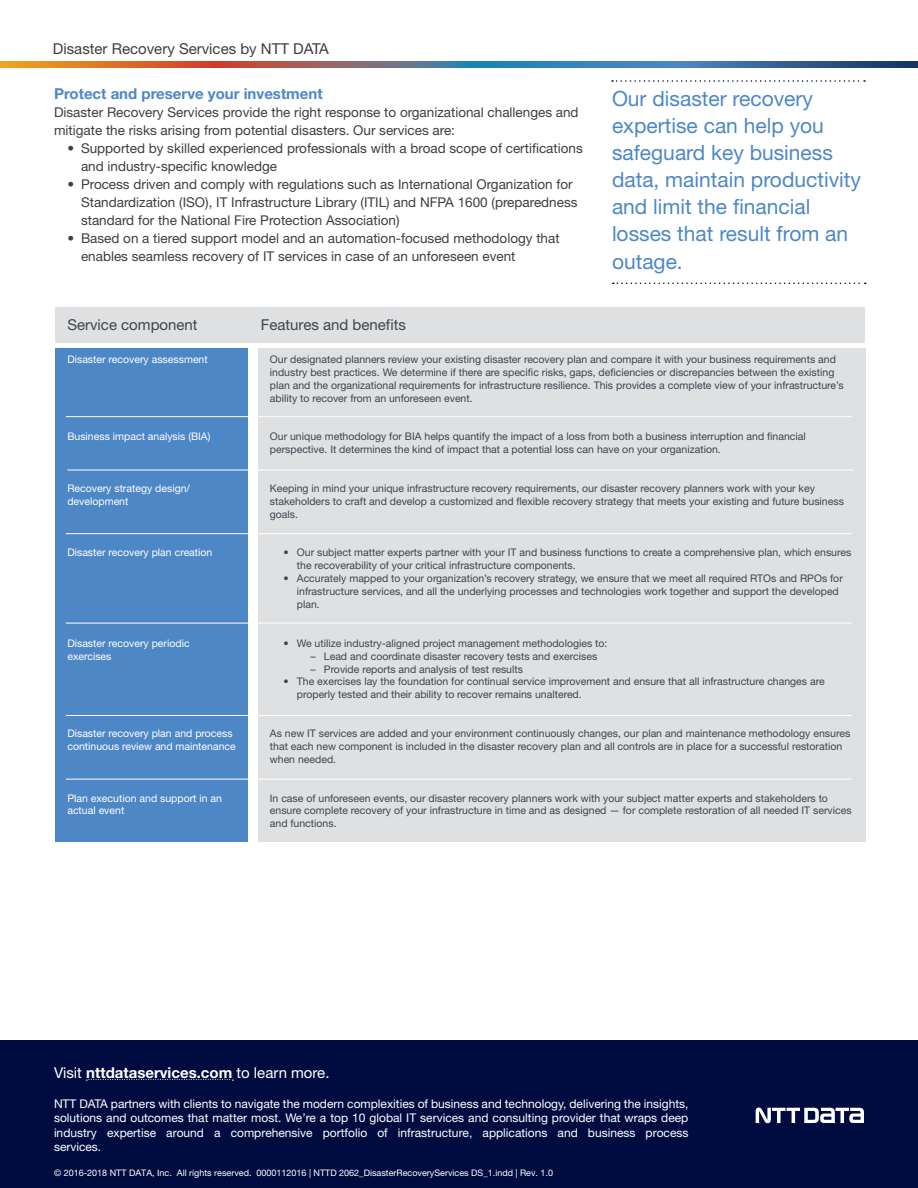
<style>
.page{position:relative;width:918px;height:1188px;background:#fff}
.page>*{position:absolute;margin:0;border:0;box-sizing:border-box;transform-origin:0 0}
.t1{font:21px/27px "Helvetica Neue LT Std";color:#4d87c6}
.t2{font:700 15px "Helvetica Neue LT Std";color:#fff}
.DATA_-_Section_Headl{font:15px "Helvetica Neue LT Std";color:#3e444f}
.t3{font:15px "Helvetica Neue LT Std";color:#3e3e3f}
.Body_Heading{font:700 15px "Helvetica Neue LT Std";color:#4d87c6}
.Body_Copy{font:13.5px/18px "Helvetica Neue LT Std";color:#3e3e3f}
.t4{font:12px/14.4px "Helvetica Neue LT Std";color:#fff;text-align:justify}
.DATA_-_Copy{font:10.5px/12.9px "Helvetica Neue LT Std";color:#3e444f}
.DATA_-_Copy-2{font:10.5px/12.9px "Helvetica Neue LT Std";color:#fff}
.t5{font:9px "Helvetica Neue LT Std";color:#fff}
.s1{font-weight:400}
</style>
<div class="page">
<svg style="left:1px;top:61px;width:917px;height:7px;background:#736d77"></svg>
<svg style="left:612px;top:80px;width:253px;height:2px"></svg>
<svg style="left:613px;top:283px;width:253px;height:1px"></svg>
<div style="left:0;top:1040px;width:918px;height:148px;background:#000c40"></div>
<svg style="left:756px;top:1108px;width:108px;height:15px"></svg>
<div style="left:56px;top:307px;width:810px;height:36px;background:#dfe0e2"></div>
<div style="left:56px;top:349px;width:192px;height:493px;background:#4d87c6"></div>
<div style="left:258px;top:349px;width:608px;height:493px;background:#dfe0e2"></div>
<hr style="left:66px;top:416px;width:786px;height:1px;background:#fff">
<hr style="left:66px;top:623px;width:786px;height:1px;background:#fff">
<hr style="left:66px;top:779px;width:786px;height:1px;background:#fff">
<hr style="left:66px;top:533px;width:786px;height:1px;background:#fff">
<hr style="left:66px;top:715px;width:786px;height:1px;background:#fff">
<hr style="left:67px;top:470px;width:787px;height:1px;background:#fff">
<svg style="left:86px;top:1079px;width:147px;height:2px"></svg>
<p class="t3" style="left:53px;top:40px;width:278px">Disaster Recovery Services by NTT DATA</p>
<p class="Body_Heading" style="left:54px;top:84px;width:270px">Protect and preserve your investment</p>
<p class="Body_Copy" style="left:54px;top:103px;width:526px">Disaster Recovery Services provide the right response to organizational challenges and mitigate the risks arising from potential disasters. Our services are:</p>
<p class="Body_Copy" style="left:81px;top:139px;width:503px;text-indent:-14px">• Supported by skilled experienced professionals with a broad scope of certifications and industry-specific knowledge</p>
<p class="Body_Copy" style="left:81px;top:175px;width:498px;text-indent:-14px">• Process driven and comply with regulations such as International Organization for<br>Standardization (ISO), IT Infrastructure Library (ITIL) and NFPA 1600 (preparedness standard for the National Fire Protection Association)</p>
<p class="Body_Copy" style="left:81px;top:229px;width:480px;text-indent:-14px">• Based on a tiered support model and an automation-focused methodology that enables seamless recovery of IT services in case of an unforeseen event</p>
<p class="t1" style="left:612px;top:85px;width:250px">Our disaster recovery expertise can help you safeguard key business data, maintain productivity and limit the financial losses that result from an outage.</p>
<p class="DATA_-_Section_Headl" style="left:67px;top:316px;width:132px">Service component</p>
<p class="DATA_-_Section_Headl" style="left:261px;top:316px;width:147px">Features and benefits</p>
<p class="DATA_-_Copy-2" style="left:67px;top:353px;width:142px">Disaster recovery assessment</p>
<p class="DATA_-_Copy" style="left:270px;top:353px;width:575px">Our designated planners review your existing disaster recovery plan and compare it with your business requirements and industry best practices. We determine if there are specific risks, gaps, deficiencies or discrepancies between the existing plan and the organizational requirements for infrastructure resilience. This provides a complete view of your infrastructure’s ability to recover from an unforeseen event.</p>
<p class="DATA_-_Copy" style="left:270px;top:430px;width:538px">Our unique methodology for BIA helps quantify the impact of a loss from both a business interruption and financial perspective. It determines the kind of impact that a potential loss can have on your organization.</p>
<p class="DATA_-_Copy" style="left:270px;top:482px;width:576px">Keeping in mind your unique infrastructure recovery requirements, our disaster recovery planners work with your key stakeholders to craft and develop a customized and flexible recovery strategy that meets your existing and future business goals.</p>
<p class="DATA_-_Copy" style="left:297px;top:546px;width:556px;text-indent:-14px">• Our subject matter experts partner with your IT and business functions to create a comprehensive plan, which ensures the recoverability of your critical infrastructure components.</p>
<p class="DATA_-_Copy" style="left:297px;top:572px;width:547px;text-indent:-14px">• Accurately mapped to your organization’s recovery strategy, we ensure that we meet all required RTOs and RPOs for infrastructure services, and all the underlying processes and technologies work together and support the developed plan.</p>
<p class="DATA_-_Copy" style="left:283px;top:636px;width:326px">• We utilize industry-aligned project management methodologies to:</p>
<p class="DATA_-_Copy" style="left:310px;top:649px;width:288px">– Lead and coordinate disaster recovery tests and exercises</p>
<p class="DATA_-_Copy" style="left:310px;top:662px;width:214px">– Provide reports and analysis of test results</p>
<p class="DATA_-_Copy" style="left:297px;top:675px;width:529px;text-indent:-14px">• The exercises lay the foundation for continual service improvement and ensure that all infrastructure changes are properly tested and their ability to recover remains unaltered.</p>
<p class="DATA_-_Copy" style="left:270px;top:727px;width:582px">As new IT services are added and your environment continuously changes, our plan and maintenance methodology ensures that each new component is included in the disaster recovery plan and all controls are in place for a successful restoration when needed.</p>
<p class="DATA_-_Copy" style="left:270px;top:791px;width:583px">In case of unforeseen events, our disaster recovery planners work with your subject matter experts and stakeholders to ensure complete recovery of your infrastructure in time and as designed — for complete restoration of all needed IT services and functions.</p>
<p class="DATA_-_Copy-2" style="left:67px;top:430px;width:145px">Business impact analysis (BIA)</p>
<p class="DATA_-_Copy-2" style="left:67px;top:482px;width:124px">Recovery strategy design/ development</p>
<p class="DATA_-_Copy-2" style="left:67px;top:546px;width:147px">Disaster recovery plan creation</p>
<p class="DATA_-_Copy-2" style="left:67px;top:636px;width:124px">Disaster recovery periodic exercises</p>
<p class="DATA_-_Copy-2" style="left:67px;top:727px;width:170px">Disaster recovery plan and process continuous review and maintenance</p>
<p class="DATA_-_Copy-2" style="left:67px;top:791px;width:156px">Plan execution and support in an actual event</p>
<p class="t2" style="left:54px;top:1063px;width:277px"><span class="s1">Visit</span> nttdataservices.com <span class="s1">to learn more.</span></p>
<p class="t4" style="left:54px;top:1096px;width:636px">NTT DATA partners with clients to navigate the modern complexities of business and technology, delivering the insights, solutions and outcomes that matter most. We’re a top 10 global IT services and consulting provider that wraps deep industry expertise around a comprehensive portfolio of infrastructure, applications and business process services.</p>
<p class="t5" style="left:54px;top:1168px;width:501px">© 2016-2018 NTT DATA, Inc. All rights reserved. 0000112016 | NTTD 2062_DisasterRecoveryServices DS_1.indd | Rev. 1.0</p>
</div>
